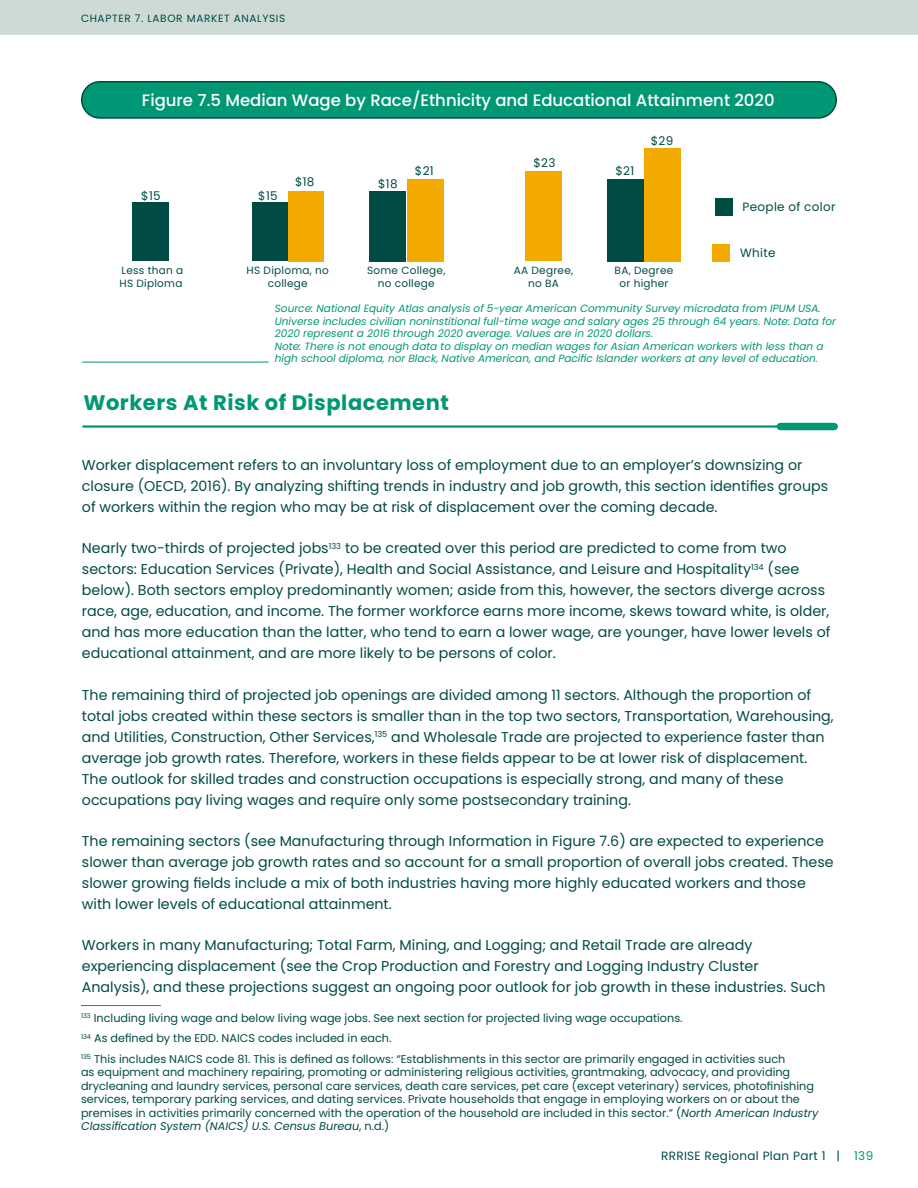
<style>
.page{position:relative;width:918px;height:1188px;background:#fff}
.page>*{position:absolute;margin:0;border:0;box-sizing:border-box;transform-origin:0 0}
.t1{font:700 21px "Poppins";letter-spacing:.025em;color:#009775}
.t2{font:500 16.5px "Poppins";color:#fff}
.t3{font:14.25px/21px "Poppins";color:#004c45}
.t4{font:12px "Poppins";letter-spacing:.025em;color:#004c45}
.t5{font:12px "Poppins";letter-spacing:.025em;color:#004c45}
.t6{font:11.25px/13.5px "Poppins";color:#004c45}
.t7{font:italic 10.5px/12.6px "Poppins";color:#009775}
.t8{font:10.5px/12.6px "Poppins";letter-spacing:.025em;color:#004c45;text-align:center}
.t9{font:10.5px "Poppins";letter-spacing:.06em;color:#004c45}
.s1{font-style:inherit}
.s2{font-style:italic}
.s3{color:#009775}
</style>
<div class="page">
<div style="left:0;top:0;width:918px;height:35px;background:#cddad5"></div>
<div style="left:82px;top:82px;width:754px;height:36px;background:#009775;border-radius:18px"></div>
<div style="left:81px;top:81px;width:756px;height:38px;border:2px solid #004c45;border-radius:18px"></div>
<hr style="left:81px;top:1005px;width:80px;height:1px;background:#009775">
<hr style="left:83px;top:425px;width:754px;height:3px;background:#009775">
<div style="left:780px;top:423px;width:54px;height:7px;background:#009775"></div>
<div style="left:132px;top:203px;width:37px;height:58px;background:#004c45"></div>
<div style="left:252px;top:203px;width:36px;height:58px;background:#004c45"></div>
<div style="left:288px;top:191px;width:36px;height:70px;background:#f2a900"></div>
<div style="left:369px;top:191px;width:37px;height:70px;background:#004c45"></div>
<div style="left:407px;top:179px;width:37px;height:82px;background:#f2a900"></div>
<div style="left:525px;top:171px;width:37px;height:90px;background:#f2a900"></div>
<div style="left:607px;top:179px;width:37px;height:82px;background:#004c45"></div>
<div style="left:644px;top:148px;width:37px;height:113px;background:#f2a900"></div>
<div style="left:715px;top:199px;width:18px;height:17px;background:#004c45"></div>
<div style="left:713px;top:244px;width:17px;height:17px;background:#f2a900"></div>
<hr style="left:82px;top:362px;width:187px;height:1px;background:#009775">
<p class="t9" style="left:81px;top:12px;width:206px">CHAPTER 7. LABOR MARKET ANALYSIS</p>
<p class="t2" style="left:142px;top:90px;width:634px">Figure 7.5 Median Wage by Race/Ethnicity and Educational Attainment 2020</p>
<p class="t4" style="left:141px;top:189px;width:21px">$15</p>
<p class="t4" style="left:258px;top:189px;width:21px">$15</p>
<p class="t4" style="left:295px;top:175px;width:21px">$18</p>
<p class="t4" style="left:378px;top:177px;width:21px">$18</p>
<p class="t4" style="left:533px;top:156px;width:24px">$23</p>
<p class="t4" style="left:415px;top:164px;width:20px">$21</p>
<p class="t4" style="left:615px;top:164px;width:20px">$21</p>
<p class="t4" style="left:651px;top:133px;width:24px">$29</p>
<p class="t8" style="left:120px;top:264px;width:65px;text-align:left">Less tha<span class="s1">n</span> a<br>HS Diploma</p>
<p class="t8" style="left:247px;top:264px;width:84px">HS Diploma, no college</p>
<p class="t8" style="left:367px;top:264px;width:80px">Some College, no college</p>
<p class="t8" style="left:514px;top:264px;width:61px">AA Degree, no BA</p>
<p class="t8" style="left:615px;top:264px;width:60px">BA, Degree or higher</p>
<p class="t4" style="left:743px;top:200px;width:94px">People of color</p>
<p class="t4" style="left:740px;top:246px;width:37px">White</p>
<p class="t7" style="left:275px;top:302px;width:563px">Source: National Equity Atlas analysis of 5-year American Community Survey microdata from IPUM USA.<br>Universe includes civilian noninstitional full-time wage and salary ages 25 through 64 years. Note: Data for 2020 represent a 2016 through 2020 average. Values are in 2020 dollars.<br>Note: There is not enough data to display on median wages for Asian American workers with less than a high school diploma, nor Black, Native American, and Pacific Islander workers at any level of education.</p>
<h1 class="t1" style="left:83px;top:391px;width:367px">Workers At Risk of Displacement</h1>
<p class="t3" style="left:82px;top:455px;width:748px">Worker displacement refers to an involuntary loss of employment due to an employer’s downsizing or closure (OECD, 2016). By analyzing shifting trends in industry and job growth, this section identifies groups of workers within the region who may be at risk of displacement over the coming decade.</p>
<p class="t3" style="left:82px;top:538px;width:750px">Nearly two-thirds of projected jobs<sup>133</sup> to be created over this period are predicted to come from two sectors: Education Services (Private), Health and Social Assistance, and Leisure and Hospitality<sup>134</sup> (see below). Both sectors employ predominantly women; aside from this, however, the sectors diverge across race, age, education, and income. The former workforce earns more income, skews toward white, is older, and has more education than the latter, who tend to earn a lower wage, are younger, have lower levels of educational attainment, and are more likely to be persons of color.</p>
<p class="t3" style="left:82px;top:684px;width:753px">The remaining third of projected job openings are divided among 11 sectors. Although the proportion of total jobs created within these sectors is smaller than in the top two sectors, Transportation, Warehousing, and Utilities, Construction, Other Services,<sup>135</sup> and Wholesale Trade are projected to experience faster than average job growth rates. Therefore, workers in these fields appear to be at lower risk of displacement.<br>The outlook for skilled trades and construction occupations is especially strong, and many of these occupations pay living wages and require only some postsecondary training.</p>
<p class="t3" style="left:82px;top:831px;width:753px">The remaining sectors (see Manufacturing through Information in Figure 7.6) are expected to experience slower than average job growth rates and so account for a small proportion of overall jobs created. These slower growing fields include a mix of both industries having more highly educated workers and those with lower levels of educational attainment.</p>
<p class="t3" style="left:82px;top:935px;width:745px">Workers in many Manufacturing; Total Farm, Mining, and Logging; and Retail Trade are already experiencing displacement (see the Crop Production and Forestry and Logging Industry Cluster<br>Analysis), and these projections suggest an ongoing poor outlook for job growth in these industries. Such</p>
<p class="t6" style="left:81px;top:1008px;width:706px;line-height:20.2px"><sup>133</sup> Including living wage and below living wage jobs. See next section for projected living wage occupations.<br><sup>134</sup> As defined by the EDD. NAICS codes included in each.<br><sup>135</sup> This includes NAICS code 81. This is defined as follows: “Establishments in this sector are primarily engaged in activities such</p>
<p class="t6" style="left:81px;top:1066px;width:739px">as equipment and machinery repairing, promoting or administering religious activities, grantmaking, advocacy, and providing drycleaning and laundry services, personal care services, death care services, pet care (except veterinary) services, photofinishing services, temporary parking services, and dating services. Private households that engage in employing workers on or about the premises in activities primarily concerned with the operation of the household are included in this sector.” (<span class="s2">North American Industry Classification System (NAICS) U.S. Census Bureau</span>, n.d.)</p>
<p class="t5" style="left:661px;top:1149px;width:214px">RRRISE Regional Plan Part 1 <span class="s1">|</span> <span class="s3">139</span></p>
</div>
